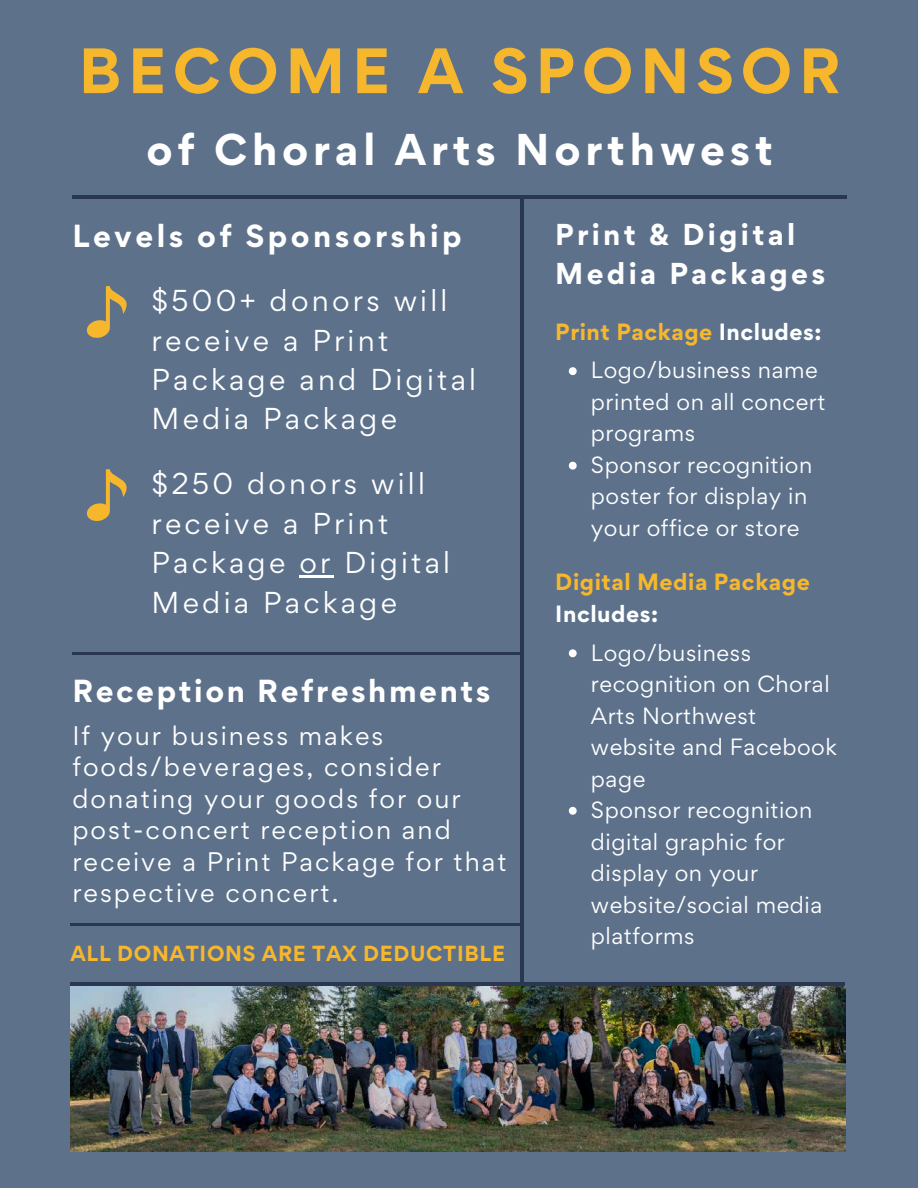
<style>
.page{position:relative;width:918px;height:1188px;background:#5d718b}
.page>*{position:absolute;margin:0;border:0;box-sizing:border-box;transform-origin:0 0}
.t1{font:700 57.15px "Gordita";letter-spacing:.12em;color:#f7b72d}
.t2{font:700 39.75px "Gordita";letter-spacing:.12em;color:#fff}
.t3{font:700 28.5px "Gordita";letter-spacing:.09em;color:#fff}
.t4{font:700 28.5px "Gordita";letter-spacing:.12em;color:#fff}
.t5{font:27px/39.3px "Gordita";letter-spacing:.12em;color:#fff}
.t6{font:700 27px/39.3px "Gordita";letter-spacing:.12em;color:#fff}
.t7{font:24px/31.5px "Gordita";letter-spacing:.085em;color:#fff}
.t8{font:21px/31.5px "Gordita";letter-spacing:.025em;color:#fff}
.t9{font:700 21px/31.5px "Gordita";letter-spacing:.025em;color:#f7b72d}
.t10{font:700 19.5px "Gordita";letter-spacing:.035em;color:#f7b72d}
.s1{font-weight:700;color:#f7b72d}
.s2{font-weight:700}
.s3{color:#fff}
</style>
<div class="page">
<hr style="left:521px;top:199px;width:3px;height:783px;background:#2a3750">
<hr style="left:72px;top:195px;width:775px;height:3px;background:#2a3750">
<svg style="left:86px;top:286px;width:41px;height:52px"></svg>
<svg style="left:86px;top:469px;width:41px;height:52px"></svg>
<hr style="left:72px;top:653px;width:452px;height:2px;background:#2a3750">
<hr style="left:70px;top:923px;width:452px;height:3px;background:#2a3750">
<hr style="left:70px;top:982px;width:775px;height:4px;background:#2a3750">
<img style="left:70px;top:986px;width:776px;height:166px">
<hr style="left:299px;top:575px;width:35px;height:3px;background:#fff">
<svg style="left:569px;top:367px;width:8px;height:8px"></svg>
<svg style="left:569px;top:462px;width:8px;height:8px"></svg>
<svg style="left:569px;top:649px;width:8px;height:8px"></svg>
<svg style="left:569px;top:807px;width:8px;height:8px"></svg>
<h1 class="t1" style="left:79px;top:32px;width:764px">BECOME A SPONSOR</h1>
<h2 class="t2" style="left:147px;top:123px;width:628px">of Choral Arts Northwest</h2>
<h3 class="t4" style="left:72px;top:216px;width:391px">Levels of Sponsorship</h3>
<h3 class="t5" style="left:152px;top:281px;width:326px">$500+ donors will receive a Print<br>Package and Digital<br>Media Package</h3>
<p class="t5" style="left:152px;top:464px;width:300px">$250 donors will receive a Print<br>Package or Digital<br>Media Package</p>
<h3 class="t3" style="left:72px;top:672px;width:420px">Reception Refreshments</h3>
<p class="t7" style="left:72px;top:720px;width:436px">If your business makes foods/beverages, consider donating your goods for our post-concert reception and receive a Print Package for that respective concert.</p>
<h6 class="t10" style="left:70px;top:940px;width:436px">ALL DONATIONS ARE TAX DEDUCTIBLE</h6>
<h4 class="t6" style="left:555px;top:214px;width:271px">Print &amp; Digital<br>Media Packages</h4>
<p class="t8" style="left:555px;top:312px;width:268px;line-height:38.7px;text-align:right"><span class="s1">Print Package</span> <span class="s2">Includes:<br></span>Logo/business name</p>
<h4 class="t8" style="left:591px;top:386px;width:236px">printed on all concert programs<br>Sponsor recognition poster for display in your office or store</h4>
<h3 class="t9" style="left:555px;top:566px;width:256px">Digital Media Package<br><span class="s3">Includes:</span></h3>
<h5 class="t8" style="left:591px;top:636px;width:247px">Logo/business recognition on Choral<br>Arts Northwest website and Facebook page<br>Sponsor recognition digital graphic for display on your website/social media platforms</h5>
</div>
